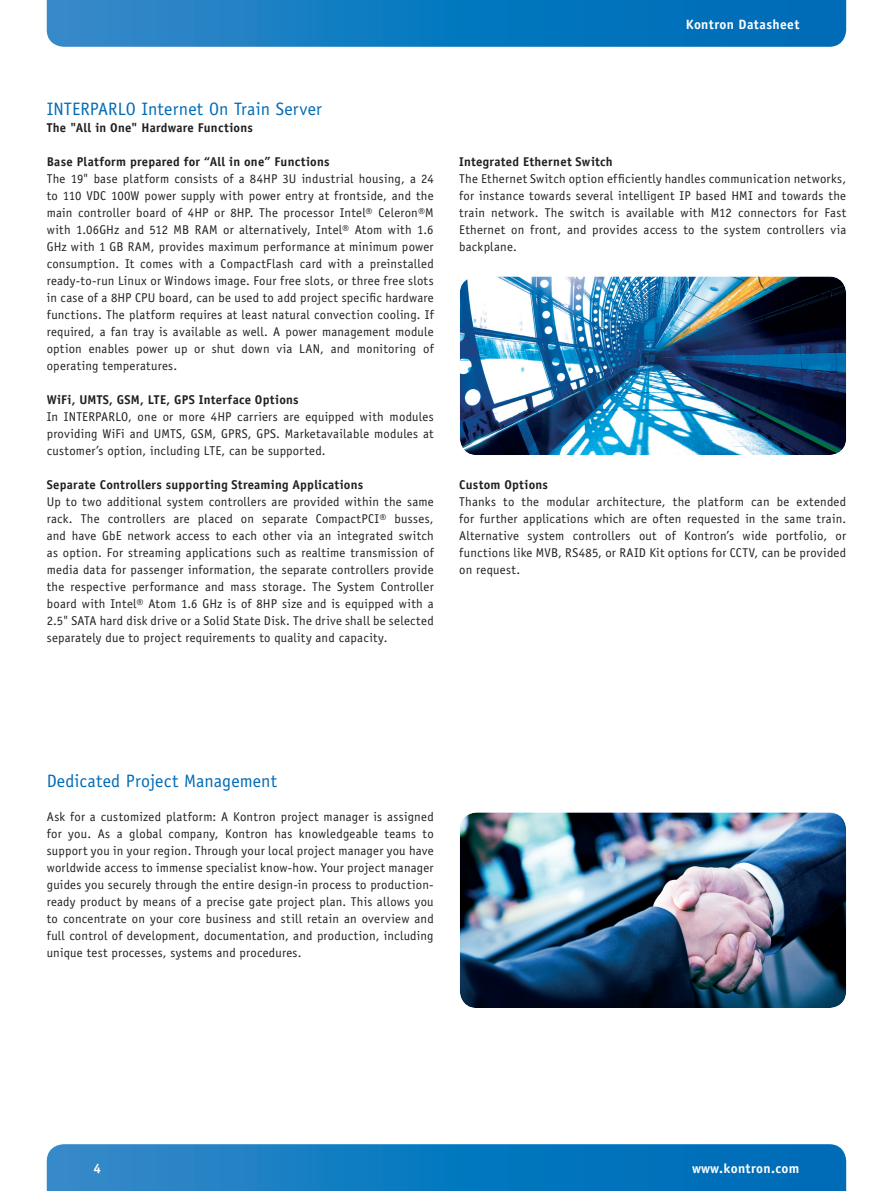
<style>
.page{position:relative;width:893px;height:1191px;background:#fff}
.page>*{position:absolute;margin:0;border:0;box-sizing:border-box;transform-origin:0 0}
.t1{font:18px "Officina Sans";letter-spacing:.01em;color:#006bb6}
.t2{font:700 13.5px "Officina Sans";letter-spacing:.025em;color:#fff}
.t3{font:12.75px/17px "Officina Sans";letter-spacing:.02em;color:#231f20;text-align:justify}
.t4{font:700 12.75px "Officina Sans";letter-spacing:.02em;color:#231f20}
</style>
<div class="page">
<svg style="left:47px;top:0;width:799px;height:47px;background:#117ac0"></svg>
<svg style="left:47px;top:1144px;width:799px;height:47px;background:#117ac0"></svg>
<img style="left:460px;top:276px;width:386px;height:179px;border-radius:17px">
<img style="left:460px;top:812px;width:386px;height:196px;border-radius:17px">
<p class="t2" style="left:686px;top:19px;width:115px">Kontron Datasheet</p>
<h1 class="t1" style="left:47px;top:102px;width:277px">INTERPARLO Internet On Train Server</h1>
<p class="t4" style="left:47px;top:123px;width:208px">The "All in One" Hardware Functions</p>
<p class="t4" style="left:47px;top:157px;width:284px">Base Platform prepared for “All in one” Functions</p>
<p class="t3" style="left:47px;top:171px;width:388px">The 19" base platform consists of a 84HP 3U industrial housing, a 24 to 110 VDC 100W power supply with power entry at frontside, and the main controller board of 4HP or 8HP. The processor Intel® Celeron®M with 1.06GHz and 512 MB RAM or alternatively, Intel® Atom with 1.6<br>GHz with 1 GB RAM, provides maximum performance at minimum power consumption. It comes with a CompactFlash card with a preinstalled ready-to-run Linux or Windows image. Four free slots, or three free slots in case of a 8HP CPU board, can be used to add project specific hardware functions. The platform requires at least natural convection cooling. If required, a fan tray is available as well. A power management module option enables power up or shut down via LAN, and monitoring of operating temperatures.</p>
<p class="t4" style="left:47px;top:395px;width:253px">WiFi, UMTS, GSM, LTE, GPS Interface Options</p>
<p class="t3" style="left:47px;top:409px;width:388px">In INTERPARLO, one or more 4HP carriers are equipped with modules providing WiFi and UMTS, GSM, GPRS, GPS. Marketavailable modules at customer’s option, including LTE, can be supported.</p>
<p class="t4" style="left:47px;top:480px;width:318px">Separate Controllers supporting Streaming Applications</p>
<p class="t3" style="left:47px;top:494px;width:388px">Up to two additional system controllers are provided within the same rack. The controllers are placed on separate CompactPCI® busses, and have GbE network access to each other via an integrated switch as option. For streaming applications such as realtime transmission of media data for passenger information, the separate controllers provide the respective performance and mass storage. The System Controller board with Intel® Atom 1.6 GHz is of 8HP size and is equipped with a 2.5" SATA hard disk drive or a Solid State Disk. The drive shall be selected separately due to project requirements to quality and capacity.</p>
<p class="t4" style="left:459px;top:157px;width:155px">Integrated Ethernet Switch</p>
<p class="t3" style="left:459px;top:171px;width:388px">The Ethernet Switch option efficiently handles communication networks, for instance towards several intelligent IP based HMI and towards the train network. The switch is available with M12 connectors for Fast Ethernet on front, and provides access to the system controllers via backplane.</p>
<p class="t4" style="left:459px;top:480px;width:90px">Custom Options</p>
<p class="t3" style="left:459px;top:494px;width:388px">Thanks to the modular architecture, the platform can be extended for further applications which are often requested in the same train.<br>Alternative system controllers out of Kontron’s wide portfolio, or functions like MVB, RS485, or RAID Kit options for CCTV, can be provided on request.</p>
<h1 class="t1" style="left:47px;top:774px;width:232px">Dedicated Project Management</h1>
<p class="t3" style="left:47px;top:809px;width:388px">Ask for a customized platform: A Kontron project manager is assigned for you. As a global company, Kontron has knowledgeable teams to support you in your region. Through your local project manager you have worldwide access to immense specialist know-how. Your project manager guides you securely through the entire design-in process to production&shy;ready product by means of a precise gate project plan. This allows you to concentrate on your core business and still retain an overview and full control of development, documentation, and production, including unique test processes, systems and procedures.</p>
<p class="t2" style="left:94px;top:1163px;width:9px">4</p>
<p class="t2" style="left:692px;top:1163px;width:109px">www.kontron.com</p>
</div>
